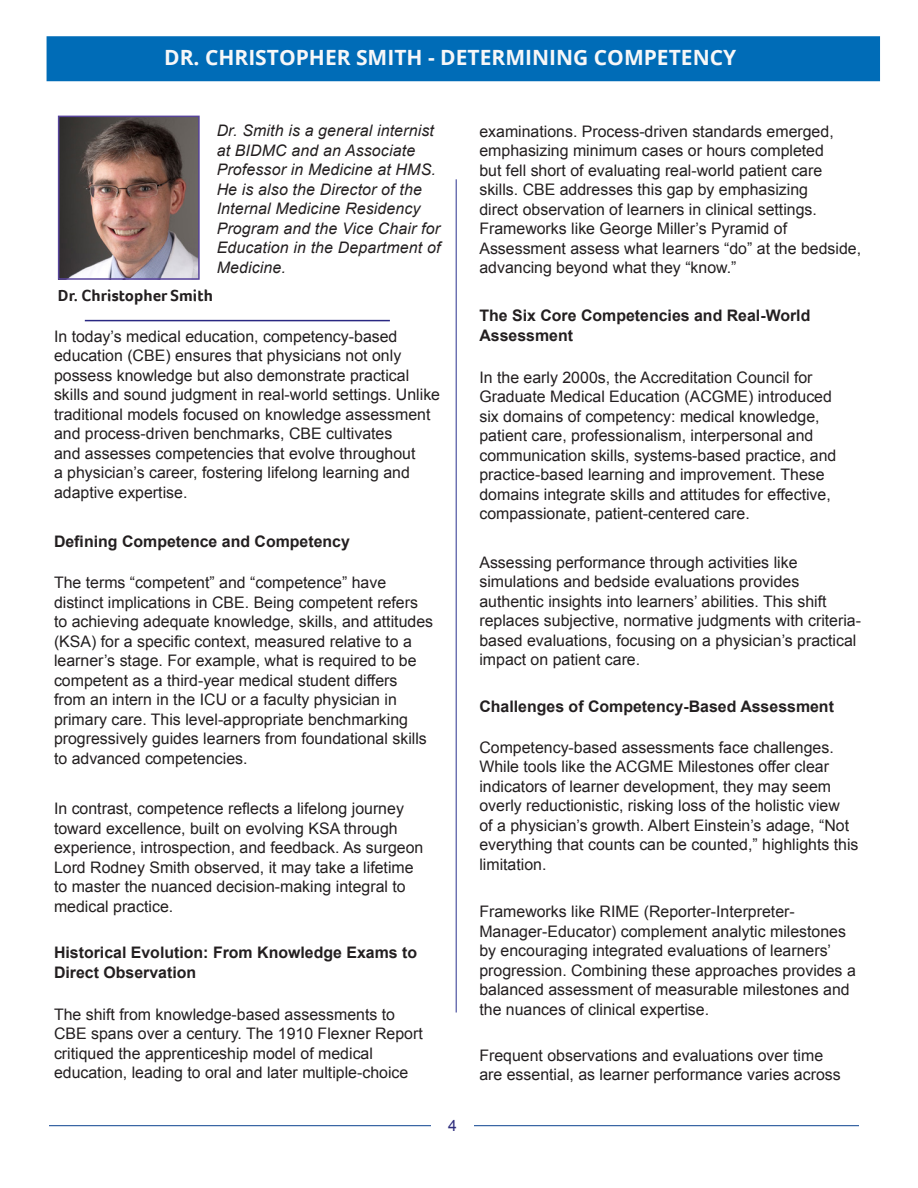
<style>
.page{position:relative;width:918px;height:1188px;background:#fff}
.page>*{position:absolute;margin:0;border:0;box-sizing:border-box;transform-origin:0 0}
.t1{font:700 21px "Open Sans";color:#f7f7f8}
._05_Yearbook-Subhead_Big{font:700 16.5px "Foco";letter-spacing:.005em;color:#231f20}
._05_Yearbook-Subhead_Big-2{font:15.9px/19.5px "Arial";color:#231f20}
._05_Yearbook-Subhead_Big-3{font:italic 15.9px/19.5px "Arial";letter-spacing:.01em;color:#231f20}
._05_Yearbook-Subhead_Big-4{font:700 15.9px/19.5px "Arial";color:#231f20}
.t2{font:15.75px "Arial";color:#2e2d7c}
</style>
<div class="page">
<div style="left:47px;top:36px;width:833px;height:45px;background:#006cb7"></div>
<hr style="left:456px;top:179px;width:1px;height:834px;background:#2b328f">
<img style="left:61px;top:119px;width:136px;height:158px">
<div style="left:58px;top:116px;width:142px;height:164px;border:2px solid #58449b"></div>
<hr style="left:85px;top:320px;width:305px;height:1px;background:#292882">
<hr style="left:49px;top:1125px;width:810px;height:1px;background:#0b418f">
<div style="left:431px;top:1120px;width:43px;height:30px;background:#fff"></div>
<p class="t1" style="left:164px;top:43px;width:574px">DR. CHRISTOPHER SMITH - DETERMINING COMPETENCY</p>
<p class="_05_Yearbook-Subhead_Big-3" style="left:217px;top:121px;width:225px">Dr. Smith is a general internist at BIDMC and an Associate<br>Professor in Medicine at HMS.<br>He is also the Director of the<br>Internal Medicine Residency<br>Program and the Vice Chair for<br>Education in the Department of<br>Medicine.</p>
<p class="_05_Yearbook-Subhead_Big" style="left:58px;top:284px;width:157px">Dr. Christopher Smith</p>
<p class="_05_Yearbook-Subhead_Big-2" style="left:54px;top:327px;width:388px">In today’s medical education, competency-based education (CBE) ensures that physicians not only possess knowledge but also demonstrate practical skills and sound judgment in real-world settings. Unlike traditional models focused on knowledge assessment and process-driven benchmarks, CBE cultivates<br>and assesses competencies that evolve throughout<br>a physician’s career, fostering lifelong learning and adaptive expertise.</p>
<p class="_05_Yearbook-Subhead_Big-4" style="left:54px;top:532px;width:297px">Defining Competence and Competency</p>
<p class="_05_Yearbook-Subhead_Big-2" style="left:54px;top:573px;width:381px">The terms “competent” and “competence” have distinct implications in CBE. Being competent refers to achieving adequate knowledge, skills, and attitudes (KSA) for a specific context, measured relative to a learner’s stage. For example, what is required to be competent as a third-year medical student differs from an intern in the ICU or a faculty physician in primary care. This level-appropriate benchmarking progressively guides learners from foundational skills to advanced competencies.</p>
<p class="_05_Yearbook-Subhead_Big-2" style="left:54px;top:799px;width:371px">In contrast, competence reflects a lifelong journey toward excellence, built on evolving KSA through experience, introspection, and feedback. As surgeon Lord Rodney Smith observed, it may take a lifetime to master the nuanced decision-making integral to medical practice.</p>
<p class="_05_Yearbook-Subhead_Big-4" style="left:54px;top:943px;width:365px">Historical Evolution: From Knowledge Exams to<br>Direct Observation</p>
<p class="_05_Yearbook-Subhead_Big-2" style="left:54px;top:1005px;width:370px">The shift from knowledge-based assessments to CBE spans over a century. The 1910 Flexner Report critiqued the apprenticeship model of medical education, leading to oral and later multiple-choice</p>
<p class="t2" style="left:448px;top:1115px;width:10px">4</p>
<p class="_05_Yearbook-Subhead_Big-2" style="left:479px;top:121px;width:383px">examinations. Process-driven standards emerged, emphasizing minimum cases or hours completed<br>but fell short of evaluating real-world patient care skills. CBE addresses this gap by emphasizing<br>direct observation of learners in clinical settings.<br>Frameworks like George Miller’s Pyramid of Assessment assess what learners “do” at the bedside, advancing beyond what they “know.”</p>
<p class="_05_Yearbook-Subhead_Big-4" style="left:479px;top:306px;width:333px">The Six Core Competencies and Real-World<br>Assessment</p>
<p class="_05_Yearbook-Subhead_Big-2" style="left:479px;top:368px;width:358px">In the early 2000s, the Accreditation Council for Graduate Medical Education (ACGME) introduced six domains of competency: medical knowledge, patient care, professionalism, interpersonal and communication skills, systems-based practice, and practice-based learning and improvement. These domains integrate skills and attitudes for effective, compassionate, patient-centered care.</p>
<p class="_05_Yearbook-Subhead_Big-2" style="left:479px;top:553px;width:383px">Assessing performance through activities like simulations and bedside evaluations provides authentic insights into learners’ abilities. This shift replaces subjective, normative judgments with criteria&shy;based evaluations, focusing on a physician’s practical impact on patient care.</p>
<p class="_05_Yearbook-Subhead_Big-4" style="left:479px;top:697px;width:356px">Challenges of Competency-Based Assessment</p>
<p class="_05_Yearbook-Subhead_Big-2" style="left:479px;top:738px;width:381px">Competency-based assessments face challenges.<br>While tools like the ACGME Milestones offer clear indicators of learner development, they may seem overly reductionistic, risking loss of the holistic view<br>of a physician’s growth. Albert Einstein’s adage, “Not everything that counts can be counted,” highlights this limitation.</p>
<p class="_05_Yearbook-Subhead_Big-2" style="left:479px;top:902px;width:378px">Frameworks like RIME (Reporter-Interpreter-Manager-Educator) complement analytic milestones by encouraging integrated evaluations of learners’ progression. Combining these approaches provides a balanced assessment of measurable milestones and the nuances of clinical expertise.</p>
<p class="_05_Yearbook-Subhead_Big-2" style="left:479px;top:1046px;width:363px">Frequent observations and evaluations over time are essential, as learner performance varies across</p>
</div>
